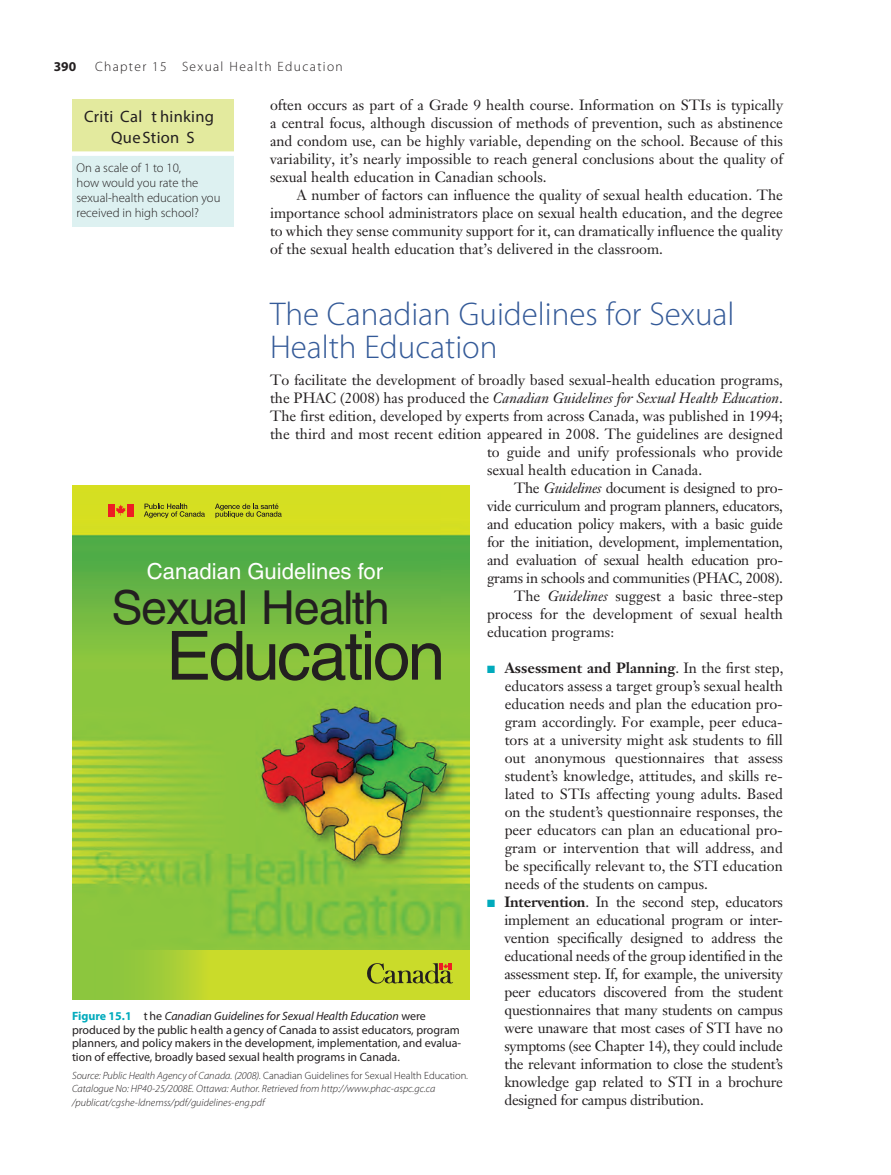
<style>
.page{position:relative;width:891px;height:1175px;background:#fff}
.page>*{position:absolute;margin:0;border:0;box-sizing:border-box;transform-origin:0 0}
.t1{font:67.8px "Helvetica LT Std";letter-spacing:-.04em;color:#231f20}
.t2{font:46.8px "Helvetica LT Std";letter-spacing:-.02em;color:#231f20}
.t3{font:300 33px/32.2px "Myriad Pro";color:#345a98}
.t4{font:22.05px "Helvetica LT Std";color:#fff}
.t5{font:16.5px/21px "Myriad Pro";letter-spacing:.02em;color:#231f20;text-align:center}
.t6{font:14.7px/18px "Janson Text LT Std";color:#231f20;text-align:justify}
.t7{font:14.7px "Janson Text LT Std";letter-spacing:-.02em;color:#231f20}
.t8{font:italic 14.7px "Janson Text LT Std";color:#231f20}
.t9{font:300 13.5px "Myriad Pro";letter-spacing:.1em;color:#231f20}
.t10{font:700 13.5px "Myriad Pro";color:#231f20}
.t11{font:300 12.75px/15px "Myriad Pro";color:#231f20}
.t12{font:12px/13.5px "Myriad Pro";color:#231f20}
.t13{font:italic 300 10.5px/13.5px "Myriad Pro";color:#231f20}
.s1{font-style:normal}
.s2{font-style:italic}
.s3{color:#00aabc}
.s4{font-weight:700}
.s5{font-weight:700;color:#00aabc}
</style>
<div class="page">
<div style="left:72px;top:149px;width:162px;height:77px;background:#ddf1f1"></div>
<div style="left:72px;top:99px;width:162px;height:55px;background:#e3ea9e"></div>
<div style="left:72px;top:151px;width:162px;height:5px;background:#fff"></div>
<img style="left:72px;top:485px;width:397px;height:466px">
<svg style="left:72px;top:951px;width:397px;height:48px;background:#b8d430"></svg>
<svg style="left:367px;top:962px;width:86px;height:22px;background:#a1a527"></svg>
<div style="left:108px;top:503px;width:6px;height:13px;background:#ee1d23"></div>
<svg style="left:116px;top:504px;width:10px;height:11px"></svg>
<div style="left:127px;top:503px;width:7px;height:13px;background:#ee1d23"></div>
<svg style="left:144px;top:503px;width:61px;height:15px"></svg>
<svg style="left:215px;top:503px;width:67px;height:15px"></svg>
<p class="t10" style="left:54px;top:58px;width:24px">390</p>
<p class="t9" style="left:95px;top:58px;width:249px">Chapter 15 Sexual Health Education</p>
<p class="t6" style="left:270px;top:96px;width:515px">often occurs as part of a Grade 9 health course. Information on STIs is typically a central focus, although discussion of methods of prevention, such as abstinence and condom use, can be highly variable, depending on the school. Because of this variability, it’s nearly impossible to reach general conclusions about the quality of sexual health education in Canadian schools.</p>
<p class="t6" style="left:270px;top:186px;width:515px;text-indent:27px">A number of factors can influence the quality of sexual health education. The importance school administrators place on sexual health education, and the degree to which they sense community support for it, can dramatically influence the quality of the sexual health education that’s delivered in the classroom.</p>
<p class="t5" style="left:84px;top:106px;width:132px">Criti cal T hinking<br>Question s</p>
<p class="t11" style="left:76px;top:160px;width:145px">On a scale of 1 to 10,<br>how would you rate the sexual-health education you received in high school?</p>
<h3 class="t3" style="left:270px;top:298px;width:466px">The Canadian Guidelines for Sexual<br>Health Education</h3>
<p class="t6" style="left:270px;top:370px;width:515px">To facilitate the development of broadly based sexual-health education programs,</p>
<p class="t8" style="left:270px;top:388px;width:514px"><span class="s1">the PHAC (2008) has produced the</span> Canadian Guidelines for Sexual Health Education<span class="s1">.</span></p>
<p class="t6" style="left:270px;top:406px;width:514px">The first edition, developed by experts from across Canada, was published in 1994;</p>
<p class="t6" style="left:270px;top:424px;width:514px">the third and most recent edition appeared in 2008. The guidelines are designed</p>
<p class="t6" style="left:487px;top:442px;width:297px">to guide and unify professionals who provide</p>
<p class="t6" style="left:487px;top:460px;width:217px">sexual health education in Canada.</p>
<p class="t7" style="left:514px;top:478px;width:270px">The <span class="s2">Guidelines</span> document is designed to pro-</p>
<p class="t7" style="left:487px;top:496px;width:297px">vide curriculum and program planners, educators,</p>
<p class="t7" style="left:487px;top:514px;width:297px">and education policy makers, with a basic guide</p>
<p class="t7" style="left:487px;top:532px;width:297px">for the initiation, development, implementation,</p>
<p class="t7" style="left:487px;top:550px;width:297px">and evaluation of sexual health education pro-</p>
<p class="t7" style="left:487px;top:568px;width:297px">grams in schools and communities (PHAC, 2008).</p>
<p class="t6" style="left:514px;top:586px;width:270px">The <span class="s2">Guidelines</span> suggest a basic three-step</p>
<p class="t6" style="left:487px;top:604px;width:297px">process for the development of sexual health</p>
<p class="t6" style="left:487px;top:622px;width:129px">education programs:</p>
<p class="t6" style="left:505px;top:658px;width:280px;text-indent:-18px"><span class="s3">■</span> <span class="s4">Assessment and Planning</span>. In the first step, educators assess a target group’s sexual health education needs and plan the education pro&shy;gram accordingly. For example, peer educa&shy;tors at a university might ask students to fill out anonymous questionnaires that assess student’s knowledge, attitudes, and skills re&shy;lated to STIs affecting young adults. Based on the student’s questionnaire responses, the peer educators can plan an educational pro&shy;gram or intervention that will address, and be specifically relevant to, the STI education needs of the students on campus.</p>
<p class="t6" style="left:504px;top:892px;width:280px;text-indent:-17px"><span class="s3">■</span> <span class="s4">Intervention</span>. In the second step, educators implement an educational program or inter&shy;vention specifically designed to address the educational needs of the group identified in the assessment step. If, for example, the university peer educators discovered from the student questionnaires that many students on campus were unaware that most cases of STI have no symptoms (see Chapter 14), they could include the relevant information to close the student’s knowledge gap related to STI in a brochure designed for campus distribution.</p>
<h3 class="t4" style="left:147px;top:558px;width:238px">Canadian Guidelines for</h3>
<h2 class="t2" style="left:111px;top:580px;width:280px">Sexual Health</h2>
<h1 class="t1" style="left:166px;top:616px;width:281px">Education</h1>
<p class="t12" style="left:72px;top:1009px;width:391px"><span class="s5">Figure 15.1</span> T he <span class="s2">Canadian Guidelines for Sexual Health Education</span> were produced by the Public H ealth A gency of Canada to assist educators, program planners, and policy makers in the development, implementation, and evalua&shy;tion of effective, broadly based sexual health programs in Canada.</p>
<p class="t13" style="left:72px;top:1068px;width:398px">Source: Public Health Agency of Canada. (2008). <span class="s1">Canadian Guidelines for Sexual Health Education</span>.<br>Catalogue No: HP40-25/2008E. Ottawa: Author. Retrieved from http://www.phac-aspc.gc.ca /publicat/cgshe-ldnemss/pdf/guidelines-eng.pdf</p>
</div>
